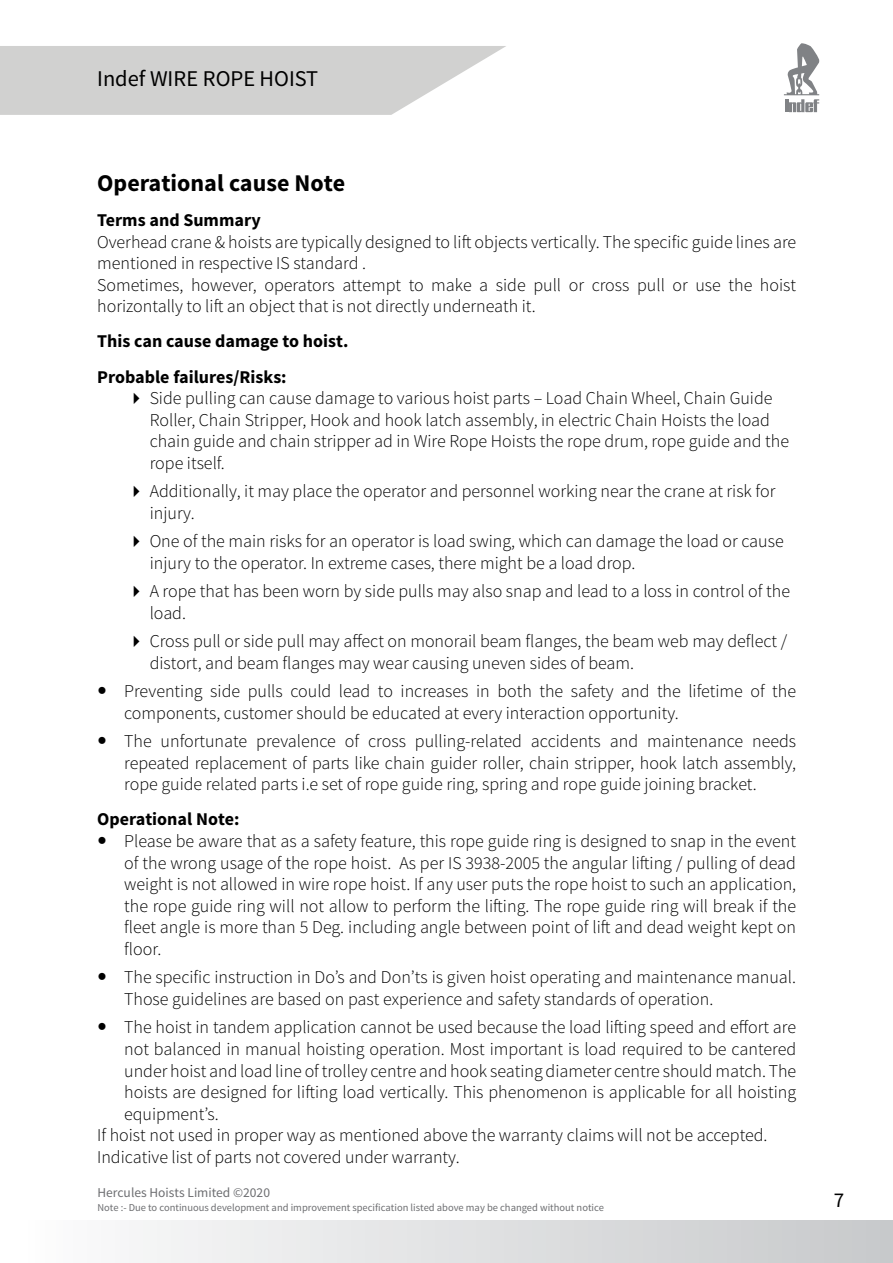
<style>
.page{position:relative;width:893px;height:1263px;background:#fff}
.page>*{position:absolute;margin:0;border:0;box-sizing:border-box;transform-origin:0 0}
.t1{font:700 24px "Source Sans Pro";color:#000}
.t2{font:22.5px "Source Sans Pro";color:#000}
.t3{font:21px "Source Sans Pro";color:#000}
.t4{font:300 18px/21.6px "Source Sans Pro";color:#000}
.t5{font:700 18px/35.1px "Source Sans Pro";color:#000}
.t6{font:13.5px "Source Sans Pro";color:#6d6e71}
.t7{font:10.5px "Source Sans Pro";color:#6d6e71}
</style>
<div class="page">
<svg style="left:0;top:46px;width:506px;height:69px;background:#d6d6d5"></svg>
<svg style="left:784px;top:43px;width:35px;height:69px"></svg>
<div style="left:7px;top:1221px;width:886px;height:42px;background:linear-gradient(to right,#fdfdfe,#c7c9ca)"></div>
<p class="t2" style="left:97px;top:65px;width:223px">Indef WIRE ROPE HOIST</p>
<h1 class="t1" style="left:97px;top:167px;width:249px">Operational cause Note</h1>
<p class="t5" style="left:97px;top:203px;width:165px">Terms and Summary</p>
<p class="t4" style="left:97px;top:231px;width:700px">Overhead crane &amp; hoists are typically designed to lift objects vertically. The specific guide lines are mentioned in respective IS standard .<br>Sometimes, however, operators attempt to make a side pull or cross pull or use the hoist horizontally to lift an object that is not directly underneath it.</p>
<p class="t5" style="left:97px;top:325px;width:253px">This can cause damage to hoist.<br>Probable failures/Risks:</p>
<p class="t4" style="left:150px;top:387px;width:641px;text-indent:-22px">✔ Side pulling can cause damage to various hoist parts – Load Chain Wheel, Chain Guide Roller, Chain Stripper, Hook and hook latch assembly, in electric Chain Hoists the load chain guide and chain stripper ad in Wire Rope Hoists the rope drum, rope guide and the rope itself.</p>
<p class="t4" style="left:150px;top:481px;width:627px;text-indent:-22px">✔ Additionally, it may place the operator and personnel working near the crane at risk for injury.</p>
<p class="t4" style="left:150px;top:531px;width:636px;text-indent:-22px">✔ One of the main risks for an operator is load swing, which can damage the load or cause injury to the operator. In extreme cases, there might be a load drop.</p>
<p class="t4" style="left:150px;top:580px;width:642px;text-indent:-22px">✔ A rope that has been worn by side pulls may also snap and lead to a loss in control of the load.</p>
<p class="t4" style="left:150px;top:630px;width:639px;text-indent:-22px">✔ Cross pull or side pull may affect on monorail beam flanges, the beam web may deflect / distort, and beam flanges may wear causing uneven sides of beam.</p>
<p class="t4" style="left:124px;top:680px;width:673px">Preventing side pulls could lead to increases in both the safety and the lifetime of the components, customer should be educated at every interaction opportunity.</p>
<p class="t4" style="left:124px;top:730px;width:673px;text-align:justify">The unfortunate prevalence of cross pulling-related accidents and maintenance needs repeated replacement of parts like chain guider roller, chain stripper, hook latch assembly, rope guide related parts i.e set of rope guide ring, spring and rope guide joining bracket.</p>
<p class="t5" style="left:97px;top:802px;width:144px">Operational Note:</p>
<p class="t4" style="left:124px;top:830px;width:673px;text-align:justify">Please be aware that as a safety feature, this rope guide ring is designed to snap in the event of the wrong usage of the rope hoist. As per IS 3938-2005 the angular lifting / pulling of dead weight is not allowed in wire rope hoist. If any user puts the rope hoist to such an application, the rope guide ring will not allow to perform the lifting. The rope guide ring will break if the fleet angle is more than 5 Deg. including angle between point of lift and dead weight kept on floor.</p>
<p class="t4" style="left:124px;top:967px;width:673px">The specific instruction in Do’s and Don’ts is given hoist operating and maintenance manual.<br>Those guidelines are based on past experience and safety standards of operation.</p>
<p class="t4" style="left:124px;top:1017px;width:673px">The hoist in tandem application cannot be used because the load lifting speed and effort are</p>
<p class="t4" style="left:124px;top:1038px;width:673px">not balanced in manual hoisting operation. Most important is load required to be cantered</p>
<p class="t4" style="left:124px;top:1060px;width:673px">under hoist and load line of trolley centre and hook seating diameter centre should match. The</p>
<p class="t4" style="left:124px;top:1081px;width:673px">hoists are designed for lifting load vertically. This phenomenon is applicable for all hoisting</p>
<p class="t4" style="left:124px;top:1103px;width:96px">equipment’s.</p>
<p class="t4" style="left:97px;top:1125px;width:672px">If hoist not used in proper way as mentioned above the warranty claims will not be accepted.</p>
<p class="t4" style="left:97px;top:1146px;width:364px">Indicative list of parts not covered under warranty.</p>
<p class="t6" style="left:98px;top:1184px;width:174px">Hercules Hoists Limited ©2020</p>
<p class="t7" style="left:98px;top:1200px;width:508px">Note :- Due to continuous development and improvement specification listed above may be changed without notice</p>
<p class="t3" style="left:834px;top:1187px;width:12px">7</p>
</div>
